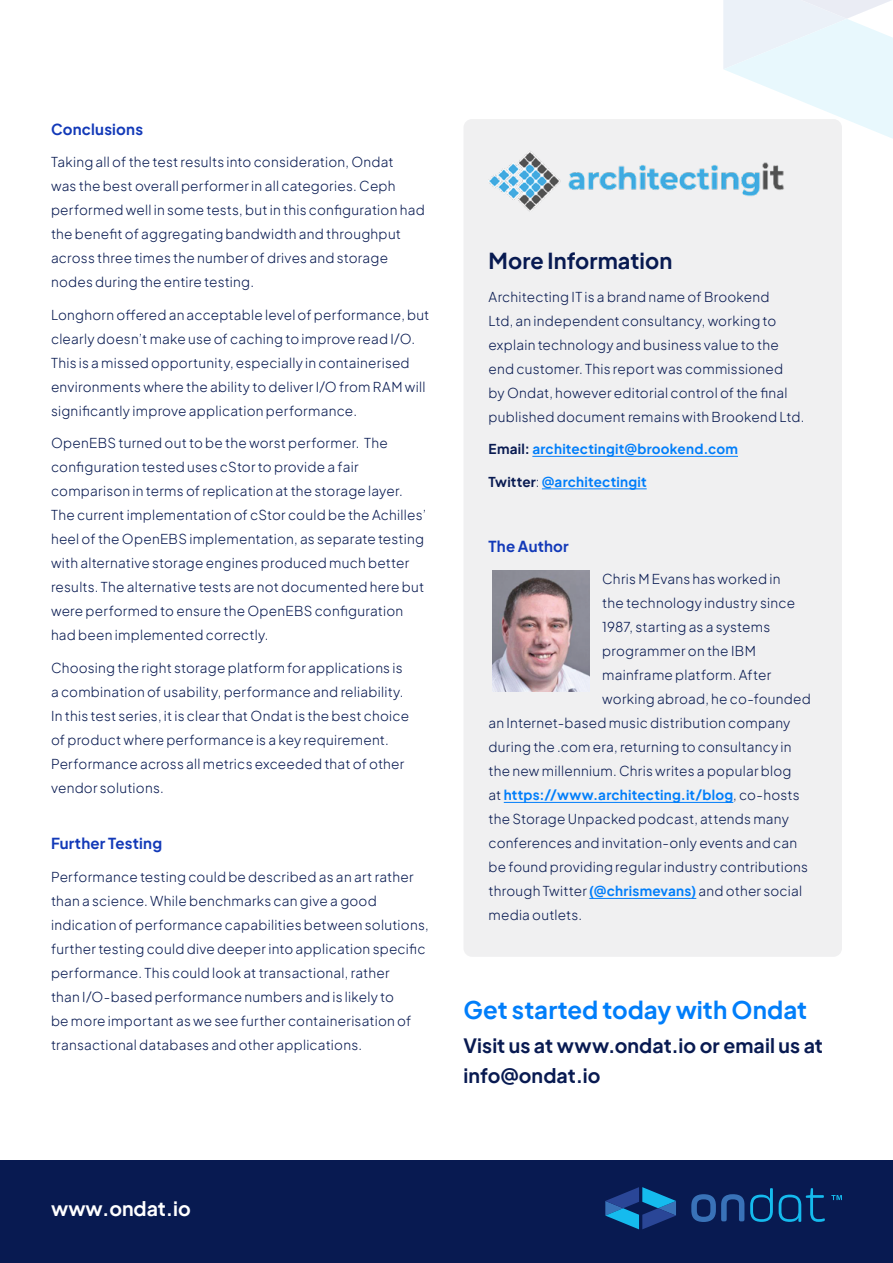
<style>
.page{position:relative;width:893px;height:1263px;background:#fff}
.page>*{position:absolute;margin:0;border:0;box-sizing:border-box;transform-origin:0 0}
.t1{font:700 24px "Plus Jakarta Sans";color:#017efa}
.t2{font:700 21.75px "Plus Jakarta Sans";letter-spacing:.005em;color:#081a51}
.t3{font:700 19.5px/30px "Plus Jakarta Sans";letter-spacing:.005em;color:#081a51}
.t4{font:700 19.5px "Plus Jakarta Sans";color:#fff}
.t5{font:700 15px "Plus Jakarta Sans";letter-spacing:.015em;color:#1239b8}
.t6{font:300 13.5px/24px "Plus Jakarta Sans";letter-spacing:.02em;color:#081a51}
.t7{font:700 13.5px "Plus Jakarta Sans";letter-spacing:.02em;color:#017efa}
.s1{color:#081a51}
.s2{font-weight:300;color:#081a51}
.s3{font-weight:700;color:#017efa}
</style>
<div class="page">
<div style="left:463px;top:119px;width:379px;height:838px;background:#f0f0f1;border-radius:9px"></div>
<hr style="left:532px;top:456px;width:206px;height:1px;background:#017efa">
<hr style="left:542px;top:489px;width:105px;height:1px;background:#017efa">
<hr style="left:504px;top:802px;width:229px;height:1px;background:#017efa">
<hr style="left:589px;top:898px;width:107px;height:1px;background:#017efa">
<img style="left:489px;top:151px;width:295px;height:61px">
<img style="left:492px;top:571px;width:97px;height:121px">
<svg style="left:723px;top:0;width:170px;height:165px"></svg>
<div style="left:0;top:1161px;width:893px;height:102px;background:#081a51"></div>
<svg style="left:691px;top:1194px;width:53px;height:28px"></svg>
<svg style="left:750px;top:1188px;width:23px;height:34px"></svg>
<svg style="left:779px;top:1188px;width:46px;height:34px"></svg>
<svg style="left:831px;top:1195px;width:11px;height:5px"></svg>
<svg style="left:605px;top:1187px;width:71px;height:42px"></svg>
<p class="t5" style="left:51px;top:117px;width:94px">Conclusions</p>
<p class="t6" style="left:51px;top:149px;width:375px">Taking all of the test results into consideration, Ondat<br>was the best overall performer in all categories. Ceph performed well in some tests, but in this configuration had the benefit of aggregating bandwidth and throughput across three times the number of drives and storage nodes during the entire testing.</p>
<p class="t6" style="left:51px;top:302px;width:380px">Longhorn offered an acceptable level of performance, but clearly doesn’t make use of caching to improve read I/O.<br>This is a missed opportunity, especially in containerised environments where the ability to deliver I/O from RAM will significantly improve application performance.</p>
<p class="t6" style="left:51px;top:430px;width:377px">OpenEBS turned out to be the worst performer. The configuration tested uses cStor to provide a fair comparison in terms of replication at the storage layer.<br>The current implementation of cStor could be the Achilles’ heel of the OpenEBS implementation, as separate testing with alternative storage engines produced much better results. The alternative tests are not documented here but were performed to ensure the OpenEBS configuration had been implemented correctly.</p>
<p class="t6" style="left:51px;top:655px;width:360px">Choosing the right storage platform for applications is a combination of usability, performance and reliability.<br>In this test series, it is clear that Ondat is the best choice of product where performance is a key requirement.<br>Performance across all metrics exceeded that of other vendor solutions.</p>
<p class="t5" style="left:51px;top:831px;width:113px">Further Testing</p>
<p class="t6" style="left:51px;top:864px;width:379px">Performance testing could be described as an art rather than a science. While benchmarks can give a good indication of performance capabilities between solutions, further testing could dive deeper into application specific performance. This could look at transactional, rather<br>than I/O-based performance numbers and is likely to<br>be more important as we see further containerisation of transactional databases and other applications.</p>
<h2 class="t2" style="left:488px;top:243px;width:185px">More Information</h2>
<p class="t6" style="left:488px;top:284px;width:317px">Architecting IT is a brand name of Brookend<br>Ltd, an independent consultancy, working to explain technology and business value to the end customer. This report was commissioned<br>by Ondat, however editorial control of the final published document remains with Brookend Ltd.</p>
<p class="t7" style="left:488px;top:438px;width:251px"><span class="s1">Email:</span> architectingit@brookend.com</p>
<p class="t7" style="left:488px;top:470px;width:160px"><span class="s1">Twitter</span><span class="s2">:</span> @architectingit</p>
<p class="t5" style="left:488px;top:534px;width:82px">The Author</p>
<p class="t6" style="left:602px;top:566px;width:180px">Chris M Evans has worked in</p>
<p class="t6" style="left:602px;top:590px;width:194px">the technology industry since</p>
<p class="t6" style="left:602px;top:614px;width:169px">1987, starting as a systems</p>
<p class="t6" style="left:602px;top:638px;width:155px">programmer on the IBM</p>
<p class="t6" style="left:602px;top:662px;width:171px">mainframe platform. After</p>
<p class="t6" style="left:602px;top:686px;width:210px">working abroad, he co-founded</p>
<p class="t6" style="left:488px;top:710px;width:303px">an Internet-based music distribution company</p>
<p class="t6" style="left:488px;top:734px;width:305px">during the .com era, returning to consultancy in</p>
<p class="t6" style="left:488px;top:758px;width:305px">the new millennium. Chris writes a popular blog</p>
<p class="t7" style="left:488px;top:784px;width:313px"><span class="s2">at</span> https://www.architecting.it/blog<span class="s2">, co-hosts</span></p>
<p class="t6" style="left:488px;top:806px;width:302px">the Storage Unpacked podcast, attends many</p>
<p class="t6" style="left:488px;top:830px;width:310px">conferences and invitation-only events and can</p>
<p class="t6" style="left:488px;top:854px;width:321px">be found providing regular industry contributions</p>
<p class="t6" style="left:488px;top:878px;width:315px">through Twitter <span class="s3">(@chrismevans)</span> and other social</p>
<p class="t6" style="left:488px;top:902px;width:95px">media outlets.</p>
<h1 class="t1" style="left:463px;top:990px;width:345px">Get started today with Ondat</h1>
<h3 class="t3" style="left:463px;top:1030px;width:361px">Visit us at www.ondat.io or email us at info@ondat.io</h3>
<h3 class="t4" style="left:51px;top:1193px;width:141px">www.ondat.io</h3>
</div>
